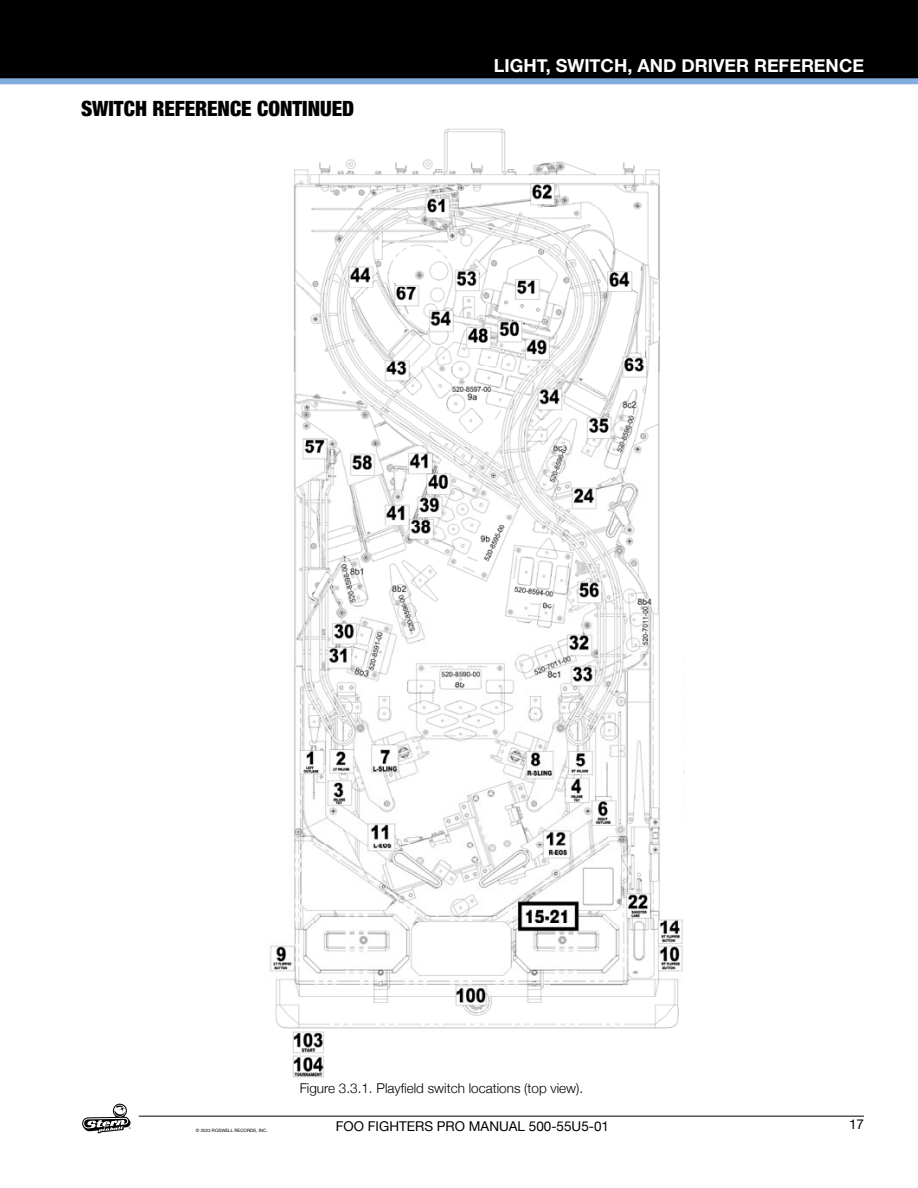
<style>
.page{position:relative;width:918px;height:1188px;background:#fff}
.page>*{position:absolute;margin:0;border:0;box-sizing:border-box;transform-origin:0 0}
.t1{font:900 condensed 21px "Helvetica Neue";color:#000}
.t2{font:700 18px "Helvetica Neue";color:#fff}
.t3{font:300 13.5px "Helvetica Neue";color:#000}
.t4{font:13.5px "Helvetica Neue";color:#000}
.t5{font:4.5px "Helvetica Neue";color:#000}
</style>
<div class="page">
<div style="left:0;top:0;width:918px;height:84px;background:#000"></div>
<hr style="left:139px;top:1116px;width:725px;height:1px;background:#000">
<svg style="left:82px;top:1103px;width:49px;height:31px"></svg>
<div style="left:0;top:78px;width:918px;height:6px;background:#83addc"></div>
<img style="left:270px;top:128px;width:415px;height:950px">
<h1 class="t1" style="left:81px;top:92px;width:275px">SWITCH REFERENCE CONTINUED</h1>
<h2 class="t2" style="left:494px;top:51px;width:372px">LIGHT, SWITCH, AND DRIVER REFERENCE</h2>
<p class="t3" style="left:300px;top:1077px;width:285px">Figure 3.3.1. Playfield switch locations (top view).</p>
<p class="t5" style="left:196px;top:1128px;width:73px">© 2023 ROSWELL RECORDS, INC.</p>
<p class="t4" style="left:336px;top:1117px;width:275px">FOO FIGHTERS PRO MANUAL 500-55U5-01</p>
<p class="t4" style="left:849px;top:1115px;width:17px">17</p>
</div>
